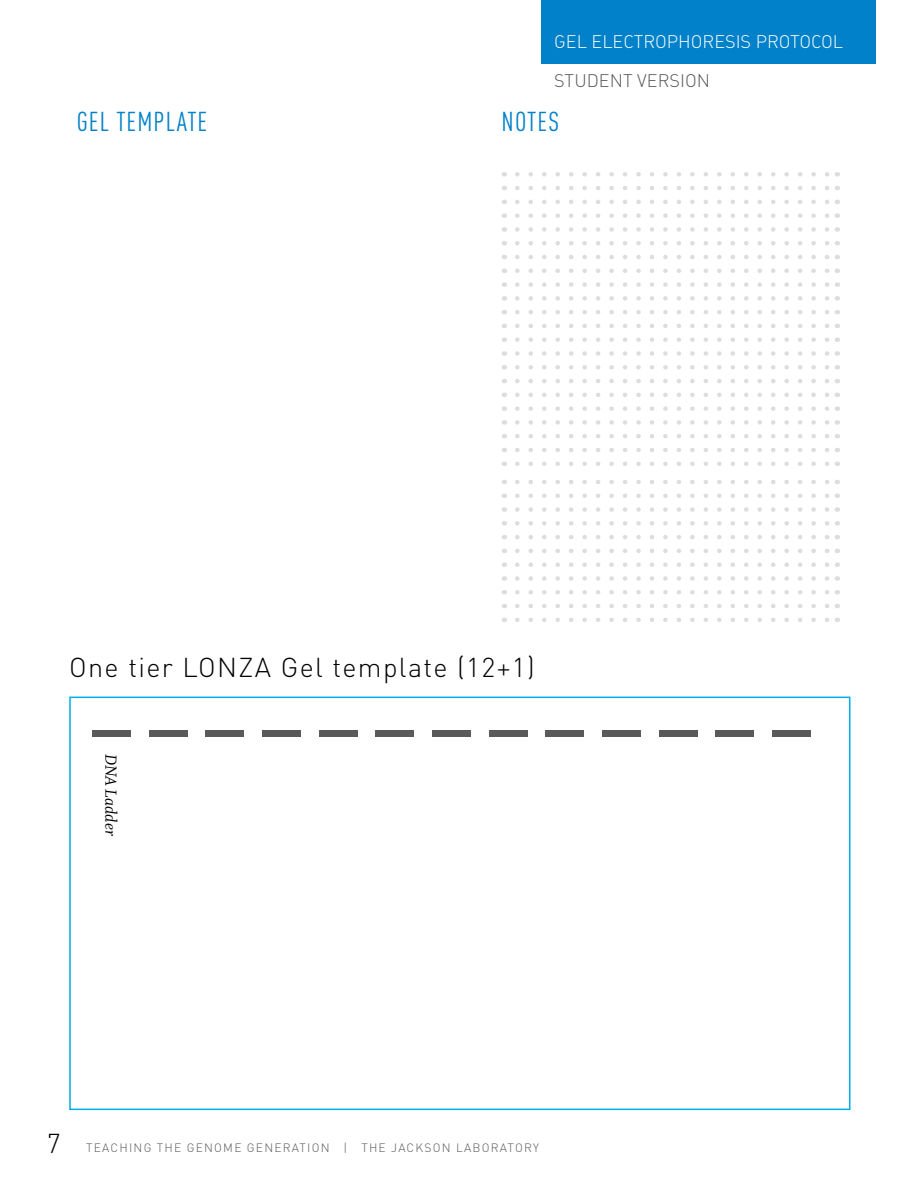
<style>
.page{position:relative;width:918px;height:1188px;background:#fff}
.page>*{position:absolute;margin:0;border:0;box-sizing:border-box;transform-origin:0 0}
.t1{font:300 27px "DINOT";letter-spacing:.05em;color:#000}
.t2{font:condensed 27px "DINOT";letter-spacing:.04em;color:#0081c9}
.t3{font:300 18px "DINOT";color:#fff}
.t4{font:300 18px "DINOT";color:#58595b}
.t5{font:18px "Whitman Italic LF";color:#000}
.t6{font:300 12px "DINOT";letter-spacing:.1em;color:#58595b}
</style>
<div class="page">
<div style="left:541px;top:0;width:335px;height:64px;background:#0081c9"></div>
<div style="left:92px;top:730px;width:39px;height:7px;background:#5a5a5a"></div>
<div style="left:149px;top:730px;width:39px;height:7px;background:#5a5a5a"></div>
<div style="left:206px;top:730px;width:38px;height:7px;background:#5a5a5a"></div>
<div style="left:262px;top:730px;width:39px;height:7px;background:#5a5a5a"></div>
<div style="left:319px;top:730px;width:39px;height:7px;background:#5a5a5a"></div>
<div style="left:376px;top:730px;width:38px;height:7px;background:#5a5a5a"></div>
<div style="left:432px;top:730px;width:39px;height:7px;background:#5a5a5a"></div>
<div style="left:489px;top:730px;width:39px;height:7px;background:#5a5a5a"></div>
<div style="left:546px;top:730px;width:38px;height:7px;background:#5a5a5a"></div>
<div style="left:602px;top:730px;width:39px;height:7px;background:#5a5a5a"></div>
<div style="left:659px;top:730px;width:39px;height:7px;background:#5a5a5a"></div>
<div style="left:716px;top:730px;width:38px;height:7px;background:#5a5a5a"></div>
<div style="left:772px;top:730px;width:39px;height:7px;background:#5a5a5a"></div>
<div style="left:69px;top:697px;width:781px;height:413px;border:2px solid #00aeef"></div>
<svg style="left:517px;top:172px;width:313px;height:5px"></svg>
<svg style="left:517px;top:186px;width:312px;height:4px"></svg>
<svg style="left:517px;top:200px;width:312px;height:4px"></svg>
<svg style="left:517px;top:213px;width:312px;height:5px"></svg>
<svg style="left:517px;top:227px;width:313px;height:5px"></svg>
<svg style="left:517px;top:241px;width:313px;height:4px"></svg>
<svg style="left:517px;top:255px;width:312px;height:4px"></svg>
<svg style="left:517px;top:269px;width:312px;height:4px"></svg>
<svg style="left:517px;top:282px;width:313px;height:5px"></svg>
<svg style="left:517px;top:296px;width:313px;height:5px"></svg>
<svg style="left:517px;top:310px;width:313px;height:4px"></svg>
<svg style="left:517px;top:324px;width:312px;height:4px"></svg>
<svg style="left:517px;top:337px;width:312px;height:5px"></svg>
<svg style="left:517px;top:351px;width:313px;height:5px"></svg>
<svg style="left:517px;top:365px;width:313px;height:5px"></svg>
<svg style="left:517px;top:379px;width:312px;height:4px"></svg>
<svg style="left:517px;top:393px;width:312px;height:4px"></svg>
<svg style="left:517px;top:406px;width:312px;height:5px"></svg>
<svg style="left:517px;top:420px;width:313px;height:5px"></svg>
<svg style="left:517px;top:434px;width:313px;height:4px"></svg>
<svg style="left:517px;top:448px;width:312px;height:4px"></svg>
<svg style="left:517px;top:462px;width:312px;height:4px"></svg>
<svg style="left:517px;top:480px;width:312px;height:4px"></svg>
<svg style="left:517px;top:494px;width:312px;height:4px"></svg>
<svg style="left:517px;top:507px;width:313px;height:5px"></svg>
<svg style="left:517px;top:521px;width:313px;height:5px"></svg>
<svg style="left:517px;top:535px;width:312px;height:4px"></svg>
<svg style="left:517px;top:549px;width:312px;height:4px"></svg>
<svg style="left:517px;top:562px;width:312px;height:5px"></svg>
<svg style="left:517px;top:576px;width:313px;height:5px"></svg>
<svg style="left:517px;top:590px;width:313px;height:5px"></svg>
<svg style="left:517px;top:604px;width:312px;height:4px"></svg>
<svg style="left:517px;top:618px;width:312px;height:4px"></svg>
<h2 class="t3" style="left:554px;top:30px;width:291px">GEL ELECTROPHORESIS PROTOCOL</h2>
<h2 class="t4" style="left:554px;top:69px;width:157px">STUDENT VERSION</h2>
<h1 class="t2" style="left:77px;top:106px;width:132px">GEL TEMPLATE</h1>
<h1 class="t2" style="left:502px;top:106px;width:59px">NOTES</h1>
<h1 class="t1" style="left:69px;top:651px;width:467px">One tier LONZA Gel template (12+1)</h1>
<h2 class="t5" style="left:121px;top:754px;width:84px;rotate:90deg">DNA Ladder</h2>
<h1 class="t1" style="left:47px;top:1127px;width:15px">7</h1>
<p class="t6" style="left:86px;top:1140px;width:454px">TEACHING THE GENOME GENERATION | THE JACKSON LABORATORY</p>
</div>
